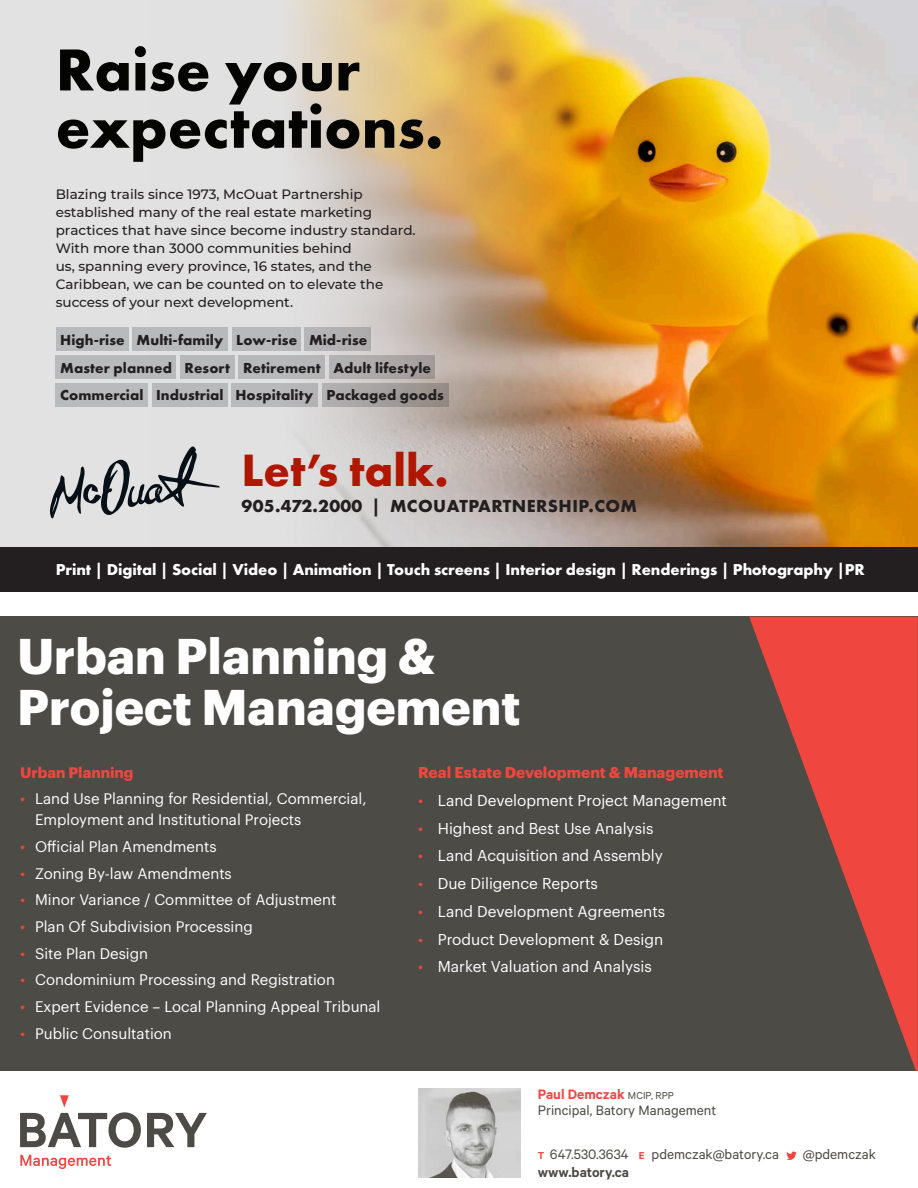
<style>
.page{position:relative;width:918px;height:1188px;background:#fff}
.page>*{position:absolute;margin:0;border:0;box-sizing:border-box;transform-origin:0 0}
.t1{font:700 61.35px/57.3px "Futura PT";color:#040503}
.t2{font:700 49.05px/50.8px "Graphik";color:#fff}
.t3{font:700 46.95px "Futura PT";color:#af1700}
.t4{font:700 18px "Futura PT";letter-spacing:.025em;color:#231f20}
.t5{font:700 16.35px "Futura PT";letter-spacing:-.005em;color:#fff}
.t6{font:15.45px "Calibre";color:#4c4b46}
.t7{font:600 15.45px "Calibre";color:#4c4b46}
.t8{font:15.3px "Graphik";color:#fff}
.t9{font:15.3px/16.5px "Calibre";color:#4c4b46}
.t10{font:700 15.3px "Graphik";color:#ef4640}
.t11{font:15px/21px "Graphik";color:#fff}
.t12{font:700 15px/27.9px "Futura PT";letter-spacing:.005em;color:#231f20}
.t13{font:700 15px "Graphik";color:#ef4640}
.t14{font:500 13.5px/18px "Montserrat";color:#231f20}
.s1{color:#ef4640}
.s2{font-size:15px;color:#ef4640}
.s3{font-weight:600;color:#ef4640}
.s4{font-size:11.25px}
.s5{font-weight:600;font-size:11.25px;color:#ef4640}
</style>
<div class="page">
<div style="left:0;top:0;width:572px;height:591px;background:#e2e2e2"></div>
<img style="left:152px;top:0;width:766px;height:547px">
<svg style="left:50px;top:446px;width:170px;height:73px"></svg>
<div style="left:0;top:547px;width:918px;height:44px;background:#231f20"></div>
<div style="left:56px;top:327px;width:72px;height:24px;background:#b9babb"></div>
<div style="left:232px;top:327px;width:69px;height:24px;background:#b8b9bb"></div>
<div style="left:304px;top:327px;width:67px;height:24px;background:#b2b1b2"></div>
<div style="left:132px;top:327px;width:96px;height:24px;background:#b8b9bb"></div>
<div style="left:231px;top:383px;width:87px;height:23px;background:#b8b9bb"></div>
<div style="left:322px;top:383px;width:126px;height:23px;background:linear-gradient(to right,#b3b3b5,#938a84)"></div>
<div style="left:180px;top:355px;width:55px;height:24px;background:#b8b9bb"></div>
<div style="left:239px;top:355px;width:86px;height:24px;background:#b8b9bb"></div>
<div style="left:329px;top:355px;width:106px;height:24px;background:linear-gradient(to right,#b5b4b6,#a39b99)"></div>
<div style="left:56px;top:355px;width:120px;height:24px;background:#b9babb"></div>
<div style="left:56px;top:383px;width:92px;height:23px;background:#b9babb"></div>
<div style="left:152px;top:383px;width:75px;height:23px;background:#b8b9bb"></div>
<div style="left:0;top:617px;width:918px;height:455px;background:#4c4b46"></div>
<svg style="left:749px;top:617px;width:169px;height:455px"></svg>
<svg style="left:147px;top:1113px;width:60px;height:34px"></svg>
<svg style="left:20px;top:1095px;width:121px;height:53px"></svg>
<svg style="left:20px;top:1155px;width:91px;height:14px"></svg>
<img style="left:418px;top:1089px;width:103px;height:88px">
<svg style="left:786px;top:1152px;width:11px;height:8px"></svg>
<p class="t1" style="left:56px;top:40px;width:389px">Raise your expectations.</p>
<p class="t14" style="left:56px;top:184px;width:361px">Blazing trails since 1973, McOuat Partnership established many of the real estate marketing practices that have since become industry standard.<br>With more than 3000 communities behind<br>us, spanning every province, 16 states, and the Caribbean, we can be counted on to elevate the success of your next development.</p>
<p class="t12" style="left:60px;top:325px;width:309px;text-indent:76px">Multi-family Low-rise Mid-rise<br>Master planned<br>Commercial Industrial</p>
<p class="t12" style="left:60px;top:325px;width:66px">High-rise</p>
<p class="t12" style="left:185px;top:353px;width:248px">Resort Retirement Adult lifestyle</p>
<p class="t12" style="left:235px;top:381px;width:210px">Hospitality Packaged goods</p>
<p class="t3" style="left:241px;top:441px;width:209px">Let’s talk.</p>
<p class="t4" style="left:241px;top:495px;width:397px">905.472.2000 | MCOUATPARTNERSHIP.COM</p>
<p class="t5" style="left:56px;top:559px;width:811px">Print | Digital | Social | Video | Animation | Touch screens | Interior design | Renderings | Photography |PR</p>
<p class="t2" style="left:17px;top:627px;width:505px">Urban Planning &amp;<br>Project Management</p>
<p class="t10" style="left:418px;top:761px;width:307px">Real Estate Development &amp; Management</p>
<p class="t8" style="left:418px;top:789px;width:310px"><span class="s1">•</span> Land Development Project Management</p>
<p class="t8" style="left:418px;top:816px;width:237px"><span class="s2">•</span> Highest and Best Use Analysis</p>
<p class="t8" style="left:418px;top:844px;width:246px"><span class="s2">•</span> Land Acquisition and Assembly</p>
<p class="t8" style="left:418px;top:872px;width:181px"><span class="s2">•</span> Due Diligence Reports</p>
<p class="t8" style="left:418px;top:900px;width:248px"><span class="s2">•</span> Land Development Agreements</p>
<p class="t8" style="left:418px;top:927px;width:246px"><span class="s2">•</span> Product Development &amp; Design</p>
<p class="t8" style="left:418px;top:955px;width:235px"><span class="s2">•</span> Market Valuation and Analysis</p>
<p class="t13" style="left:20px;top:761px;width:115px">Urban Planning</p>
<p class="t11" style="left:35px;top:787px;width:333px;text-indent:-15px"><span class="s1">•</span> Land Use Planning for Residential, Commercial,<br>Employment and Institutional Projects</p>
<p class="t11" style="left:20px;top:835px;width:198px"><span class="s1">•</span> Official Plan Amendments</p>
<p class="t11" style="left:20px;top:862px;width:213px"><span class="s1">•</span> Zoning By-law Amendments</p>
<p class="t11" style="left:20px;top:888px;width:318px"><span class="s1">•</span> Minor Variance / Committee of Adjustment</p>
<p class="t11" style="left:20px;top:915px;width:234px"><span class="s1">•</span> Plan Of Subdivision Processing</p>
<p class="t11" style="left:20px;top:942px;width:130px"><span class="s1">•</span> Site Plan Design</p>
<p class="t11" style="left:20px;top:968px;width:316px"><span class="s1">•</span> Condominium Processing and Registration</p>
<p class="t11" style="left:20px;top:995px;width:362px"><span class="s1">•</span> Expert Evidence – Local Planning Appeal Tribunal</p>
<p class="t11" style="left:20px;top:1022px;width:153px"><span class="s1">•</span> Public Consultation</p>
<p class="t9" style="left:538px;top:1085px;width:180px"><span class="s3">Paul Demczak</span> <span class="s4">MCIP, RPP<br></span>Principal, Batory Management</p>
<p class="t6" style="left:538px;top:1146px;width:243px"><span class="s5">T</span> 647.530.3634 <span class="s5">E</span> pdemczak@batory.ca</p>
<p class="t6" style="left:803px;top:1146px;width:75px">@pdemczak</p>
<p class="t7" style="left:538px;top:1163px;width:93px">www.batory.ca</p>
</div>
